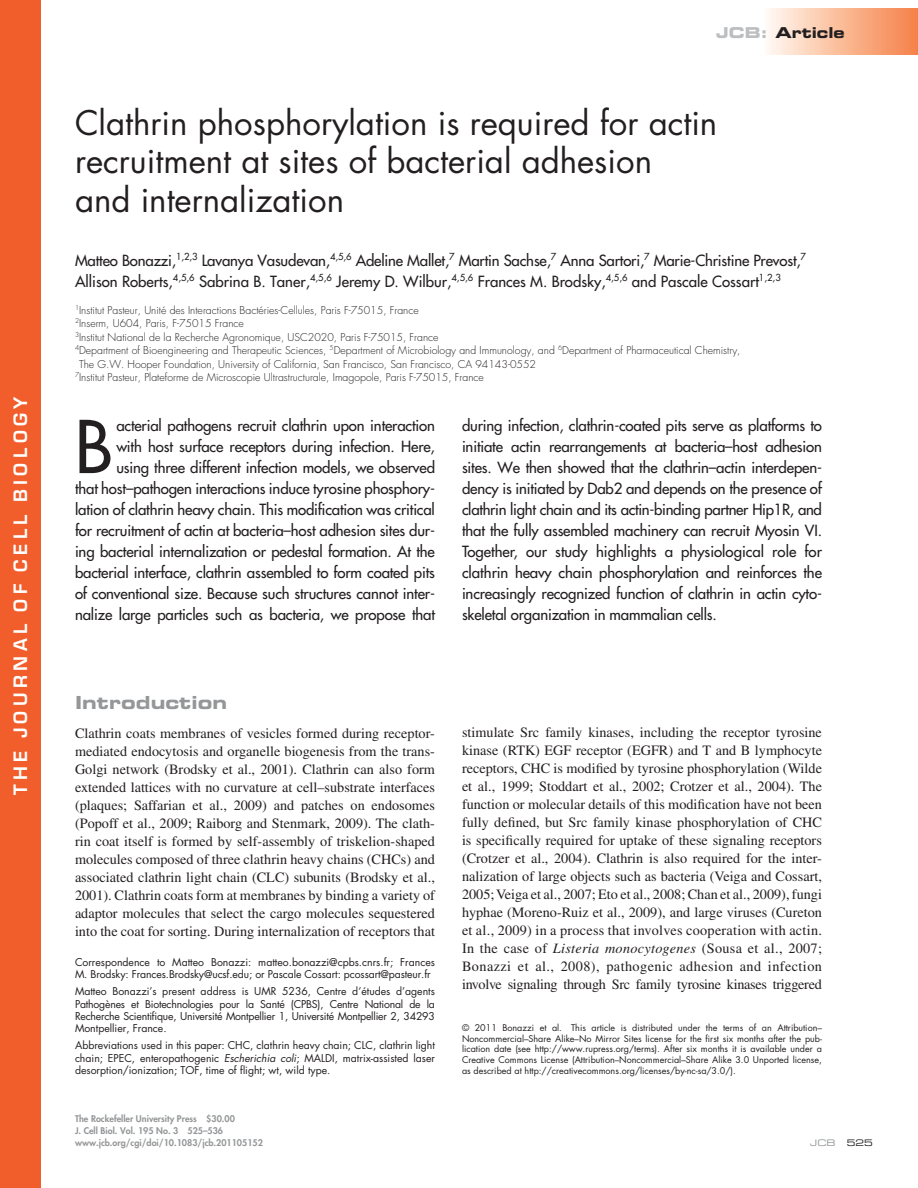
<style>
.page{position:relative;width:918px;height:1188px;background:#fff}
.page>*{position:absolute;margin:0;border:0;box-sizing:border-box;transform-origin:0 0}
.t1{font:500 70.65px "Futura Std";color:#231f20}
.t2{font:33px/38.2px "Futura Std";color:#231f20}
.t3{font:600 18px "Eurostile";letter-spacing:.25em;color:#fff}
.t4{font:18px "Eurostile LT Std Bold Ex 2";letter-spacing:.005em;color:#949698}
.t5{font:500 15px/21px "Futura Std";letter-spacing:-.01em;color:#231f20;text-align:right}
.t6{font:15px "Eurostile LT Std Bold Ex 2";color:#231f20}
.t7{font:14.25px/18px "Times LT Std";letter-spacing:-.01em;color:#231f20;text-align:justify}
.t8{font:10.5px/12.3px "Futura Std";color:#231f20;text-align:justify}
.t9{font:300 10.5px "Futura Std";color:#231f20}
.t10{font:9px/10.8px "Futura Std";color:#231f20;text-align:justify}
.t11{font:800 9px/12px "Futura Std";color:#949698}
.t12{font:9px "Eurostile LT Std Ex 2";color:#949698}
.t13{font:9px "Eurostile LT Std Ex 2";color:#231f20}
.s1{color:#bcbec0}
.s2{font-style:italic}
</style>
<div class="page">
<div style="left:763px;top:8px;width:155px;height:47px;background:linear-gradient(to right,#fffbf4,#f57f45)"></div>
<div style="left:0;top:0;width:40px;height:1188px;background:#f15d2b"></div>
<p class="t3" style="left:13px;top:795px;width:400px;rotate:-90deg">THE JOURNAL OF CELL BIOLOGY</p>
<p class="t6" style="left:716px;top:22px;width:130px"><span class="s1">JCB:</span> Article</p>
<h2 class="t2" style="left:75px;top:104px;width:644px">Clathrin phosphorylation is required for actin recruitment at sites of bacterial adhesion<br>and internalization</h2>
<p class="t5" style="left:75px;top:250px;width:733px;text-align:left">Matteo Bonazzi,<sup>1,2,3</sup> Lavanya Vasudevan,<sup>4,5,6</sup> Adeline Mallet,<sup>7</sup> Martin Sachse,<sup>7</sup> Anna Sartori,<sup>7</sup> Marie-Christine Prevost,<sup>7<br></sup>Allison Roberts,<sup>4,5,6</sup> Sabrina B. Taner,<sup>4,5,6</sup> Jeremy D. Wilbur,<sup>4,5,6</sup> Frances M. Brodsky,<sup>4,5,6</sup> and Pascale Cossart<sup>1,2,3</sup></p>
<p class="t9" style="left:75px;top:304px;width:345px"><sup>1</sup>Institut Pasteur, Unité des Interactions Bactéries-Cellules, Paris F-75015, France</p>
<p class="t9" style="left:75px;top:317px;width:170px"><sup>2</sup>Inserm, U604, Paris, F-75015 France</p>
<p class="t9" style="left:75px;top:331px;width:365px"><sup>3</sup>Institut National de la Recherche Agronomique, USC2020, Paris F-75015, France</p>
<p class="t9" style="left:75px;top:344px;width:667px"><sup>4</sup>Department of Bioengineering and Therapeutic Sciences, <sup>5</sup>Department of Microbiology and Immunology, and <sup>6</sup>Department of Pharmaceutical Chemistry,</p>
<p class="t9" style="left:79px;top:358px;width:458px">The G.W. Hooper Foundation, University of California, San Francisco, San Francisco, CA 94143-0552</p>
<p class="t9" style="left:75px;top:371px;width:410px"><sup>7</sup>Institut Pasteur, Plateforme de Microscopie Ultrastructurale, Imagopole, Paris F-75015, France</p>
<p class="t5" style="left:75px;top:415px;width:362px">acterial pathogens recruit clathrin upon interaction<br>with host surface receptors during infection. Here,<br>using three different infection models, we observed<br>that host–pathogen interactions induce tyrosine phosphory&shy;lation of clathrin heavy chain. This modification was critical for recruitment of actin at bacteria–host adhesion sites dur&shy;ing bacterial internalization or pedestal formation. At the bacterial interface, clathrin assembled to form coated pits of conventional size. Because such structures cannot inter&shy;nalize large particles such as bacteria, we propose that</p>
<p class="t5" style="left:462px;top:415px;width:362px;text-align:justify">during infection, clathrin-coated pits serve as platforms to initiate actin rearrangements at bacteria–host adhesion sites. We then showed that the clathrin–actin interdepen&shy;dency is initiated by Dab2 and depends on the presence of clathrin light chain and its actin-binding partner Hip1R, and that the fully assembled machinery can recruit Myosin VI.<br>Together, our study highlights a physiological role for clathrin heavy chain phosphorylation and reinforces the increasingly recognized function of clathrin in actin cyto&shy;skeletal organization in mammalian cells.</p>
<h1 class="t1" style="left:75px;top:403px;width:39px">B</h1>
<p class="t4" style="left:75px;top:690px;width:154px">Introduction</p>
<p class="t7" style="left:75px;top:724px;width:362px">Clathrin coats membranes of vesicles formed during receptor&shy;mediated endocytosis and organelle biogenesis from the trans-Golgi network (Brodsky et al., 2001). Clathrin can also form extended lattices with no curvature at cell–substrate interfaces (plaques; Saffarian et al., 2009) and patches on endosomes (Popoff et al., 2009; Raiborg and Stenmark, 2009). The clath&shy;rin coat itself is formed by self-assembly of triskelion-shaped molecules composed of three clathrin heavy chains (CHCs) and associated clathrin light chain (CLC) subunits (Brodsky et al., 2001). Clathrin coats form at membranes by binding a variety of adaptor molecules that select the cargo molecules sequestered into the coat for sorting. During internalization of receptors that</p>
<p class="t7" style="left:462px;top:723px;width:362px">stimulate Src family kinases, including the receptor tyrosine kinase (RTK) EGF receptor (EGFR) and T and B lymphocyte receptors, CHC is modified by tyrosine phosphorylation (Wilde et al., 1999; Stoddart et al., 2002; Crotzer et al., 2004). The function or molecular details of this modification have not been fully defined, but Src family kinase phosphorylation of CHC is specifically required for uptake of these signaling receptors (Crotzer et al., 2004). Clathrin is also required for the inter&shy;nalization of large objects such as bacteria (Veiga and Cossart, 2005; Veiga et al., 2007; Eto et al., 2008; Chan et al., 2009), fungi hyphae (Moreno-Ruiz et al., 2009), and large viruses (Cureton et al., 2009) in a process that involves cooperation with actin.<br>In the case of <span class="s2">Listeria monocytogenes</span> (Sousa et al., 2007; Bonazzi et al., 2008), pathogenic adhesion and infection involve signaling through Src family tyrosine kinases triggered</p>
<p class="t8" style="left:75px;top:956px;width:362px">Correspondence to Matteo Bonazzi: matteo.bonazzi@cpbs.cnrs.fr; Frances<br>M. Brodsky: Frances.Brodsky@ucsf.edu; or Pascale Cossart: pcossart@pasteur.fr</p>
<p class="t8" style="left:75px;top:985px;width:362px">Matteo Bonazzi’s present address is UMR 5236, Centre d’études d’agents Pathogènes et Biotechnologies pour la Santé (CPBS), Centre National de la Recherche Scientifique, Université Montpellier 1, Université Montpellier 2, 34293<br>Montpellier, France.</p>
<p class="t8" style="left:75px;top:1039px;width:361px">Abbreviations used in this paper: CHC, clathrin heavy chain; CLC, clathrin light chain; EPEC, enteropathogenic <span class="s2">Escherichia coli</span>; MALDI, matrix-assisted laser desorption/ionization; TOF, time of flight; wt, wild type.</p>
<p class="t10" style="left:462px;top:1022px;width:362px">© 2011 Bonazzi et al. This article is distributed under the terms of an Attribution– Noncommercial–Share Alike–No Mirror Sites license for the first six months after the pub&shy;lication date (see http://www.rupress.org/terms). After six months it is available under a Creative Commons License (Attribution–Noncommercial–Share Alike 3.0 Unported license, as described at http://creativecommons.org/licenses/by-nc-sa/3.0/).</p>
<p class="t11" style="left:75px;top:1112px;width:189px">The Rockefeller University Press $30.00<br>J. Cell Biol. Vol. 195 No. 3 525–536 www.jcb.org/cgi/doi/10.1083/jcb.201105152</p>
<p class="t12" style="left:810px;top:1136px;width:27px">JCB</p>
<p class="t13" style="left:847px;top:1136px;width:28px">525</p>
</div>
